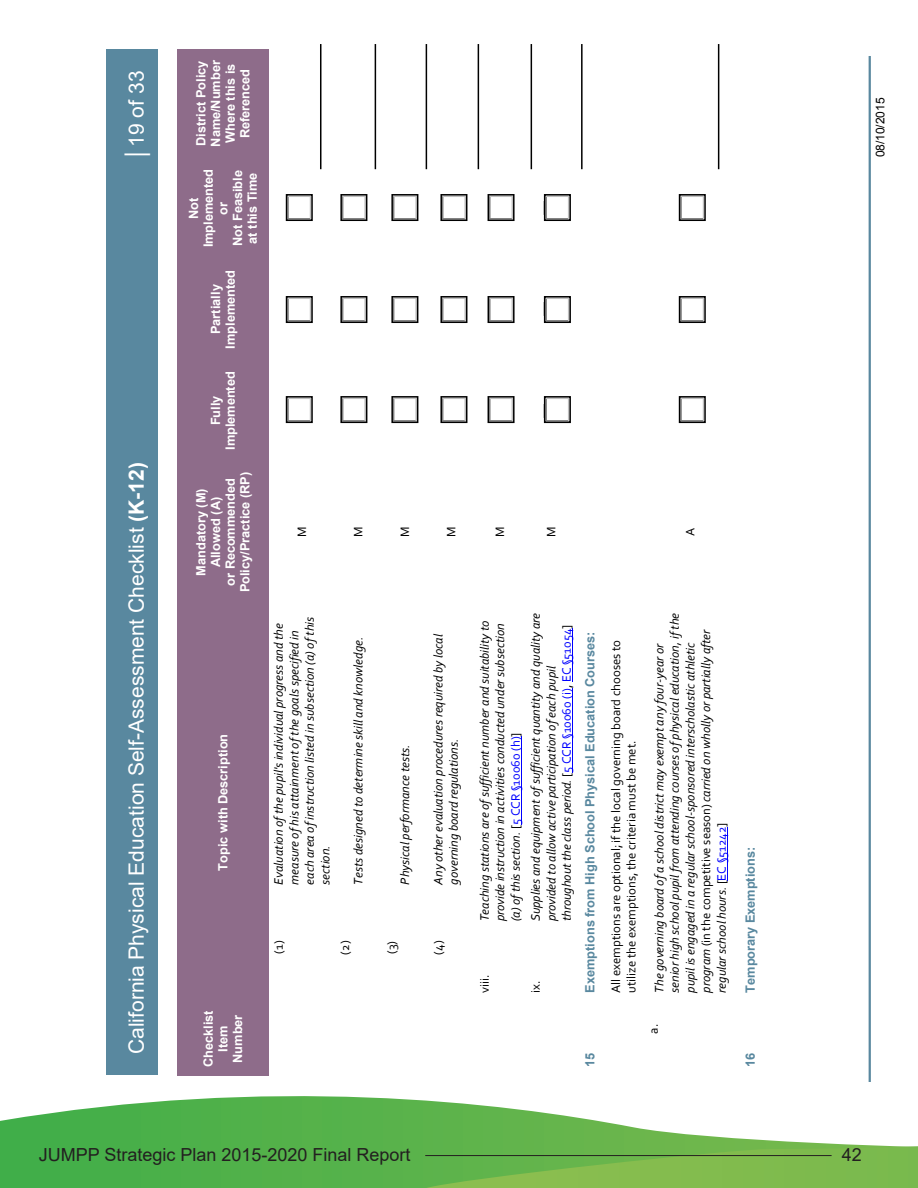
<style>
.page{position:relative;width:918px;height:1188px;background:#fff}
.page>*{position:absolute;margin:0;border:0;box-sizing:border-box;transform-origin:0 0}
.t1{font:21px "Arial";color:#fff}
.t2{font:18px "Arial";color:#231f20}
.t3{font:italic 12.75px/15.6px "Corbel";color:#000}
.t4{font:700 12.75px/14.7px "Arial";letter-spacing:-.005em;color:#fff;text-align:center}
.t5{font:12.75px/25.5px "Corbel";color:#000}
.t6{font:700 12.75px "Arial";letter-spacing:-.005em;color:#59889f}
.t7{font:12px "Arial";letter-spacing:-.005em;color:#000}
.s1{font-weight:700}
.s2{font-style:normal}
.s3{font-style:normal;color:#00f}
.s4{font-family:"Arial";font-weight:700;color:#59889f}
</style>
<div class="page">
<svg style="left:0;top:1096px;width:425px;height:92px;background:#5ab556"></svg>
<svg style="left:425px;top:1076px;width:493px;height:112px"></svg>
<hr style="left:425px;top:1155px;width:407px;height:1px;background:#231f20">
<div style="left:106px;top:58px;width:52px;height:1009px;background:#59889f"></div>
<div style="left:178px;top:1001px;width:90px;height:75px;background:#8e6c8a"></div>
<div style="left:178px;top:603px;width:90px;height:398px;background:#8e6c8a"></div>
<div style="left:178px;top:461px;width:90px;height:142px;background:#8e6c8a"></div>
<div style="left:178px;top:360px;width:90px;height:101px;background:#8e6c8a"></div>
<div style="left:178px;top:259px;width:90px;height:101px;background:#8e6c8a"></div>
<div style="left:178px;top:157px;width:90px;height:102px;background:#8e6c8a"></div>
<div style="left:178px;top:49px;width:90px;height:108px;background:#8e6c8a"></div>
<hr style="left:521px;top:737px;width:1px;height:88px;background:#00f">
<hr style="left:572px;top:688px;width:1px;height:85px;background:#00f">
<hr style="left:572px;top:629px;width:1px;height:53px;background:#00f">
<hr style="left:727px;top:827px;width:1px;height:54px;background:#00f">
<hr style="left:869px;top:56px;width:2px;height:1026px;background:#59889f">
<hr style="left:320px;top:44px;width:1px;height:125px;background:#000">
<hr style="left:375px;top:44px;width:1px;height:125px;background:#000">
<hr style="left:426px;top:44px;width:1px;height:125px;background:#000">
<hr style="left:478px;top:44px;width:1px;height:125px;background:#000">
<hr style="left:531px;top:44px;width:1px;height:125px;background:#000">
<hr style="left:581px;top:44px;width:2px;height:125px;background:#000">
<hr style="left:718px;top:44px;width:1px;height:125px;background:#000">
<svg style="left:309px;top:399px;width:1px;height:21px"></svg>
<div style="left:286px;top:396px;width:27px;height:27px;border:2px solid #000"></div>
<svg style="left:309px;top:299px;width:1px;height:21px"></svg>
<div style="left:286px;top:296px;width:27px;height:27px;border:2px solid #000"></div>
<svg style="left:309px;top:197px;width:1px;height:21px"></svg>
<div style="left:286px;top:194px;width:27px;height:27px;border:2px solid #000"></div>
<svg style="left:343px;top:399px;width:1px;height:21px"></svg>
<div style="left:340px;top:396px;width:27px;height:27px;border:2px solid #000"></div>
<svg style="left:343px;top:299px;width:1px;height:21px"></svg>
<div style="left:340px;top:296px;width:27px;height:27px;border:2px solid #000"></div>
<svg style="left:343px;top:197px;width:1px;height:21px"></svg>
<div style="left:340px;top:194px;width:27px;height:27px;border:2px solid #000"></div>
<svg style="left:394px;top:399px;width:1px;height:21px"></svg>
<div style="left:391px;top:396px;width:27px;height:27px;border:2px solid #000"></div>
<svg style="left:394px;top:299px;width:1px;height:21px"></svg>
<div style="left:391px;top:296px;width:27px;height:27px;border:2px solid #000"></div>
<svg style="left:394px;top:197px;width:1px;height:21px"></svg>
<div style="left:391px;top:194px;width:27px;height:27px;border:2px solid #000"></div>
<svg style="left:443px;top:399px;width:1px;height:21px"></svg>
<div style="left:440px;top:396px;width:27px;height:27px;border:2px solid #000"></div>
<svg style="left:443px;top:299px;width:1px;height:21px"></svg>
<div style="left:440px;top:296px;width:27px;height:27px;border:2px solid #000"></div>
<svg style="left:443px;top:197px;width:1px;height:21px"></svg>
<div style="left:440px;top:194px;width:27px;height:27px;border:2px solid #000"></div>
<svg style="left:511px;top:399px;width:1px;height:21px"></svg>
<div style="left:488px;top:396px;width:27px;height:27px;border:2px solid #000"></div>
<svg style="left:511px;top:299px;width:1px;height:21px"></svg>
<div style="left:488px;top:296px;width:27px;height:27px;border:2px solid #000"></div>
<svg style="left:511px;top:197px;width:1px;height:21px"></svg>
<div style="left:488px;top:194px;width:27px;height:27px;border:2px solid #000"></div>
<div style="left:544px;top:396px;width:27px;height:27px;border:2px solid #000"></div>
<div style="left:544px;top:296px;width:27px;height:27px;border:2px solid #000"></div>
<div style="left:544px;top:194px;width:27px;height:27px;border:2px solid #000"></div>
<svg style="left:702px;top:399px;width:1px;height:21px"></svg>
<div style="left:679px;top:396px;width:27px;height:27px;border:2px solid #000"></div>
<svg style="left:702px;top:299px;width:1px;height:21px"></svg>
<div style="left:679px;top:296px;width:27px;height:27px;border:2px solid #000"></div>
<svg style="left:702px;top:197px;width:1px;height:21px"></svg>
<div style="left:679px;top:194px;width:27px;height:27px;border:2px solid #000"></div>
<p class="t1" style="left:123px;top:160px;width:91px;rotate:-90deg">│19 of 33</p>
<p class="t1" style="left:122px;top:1054px;width:593px;rotate:-90deg">California Physical Education Self-Assessment Checklist <span class="s1">(K-12)</span></p>
<p class="t4" style="left:194px;top:147px;width:88px;rotate:-90deg">District Policy<br>Name/Number<br>Where this is<br>Referenced</p>
<p class="t4" style="left:187px;top:247px;width:80px;rotate:-90deg">Not<br>Implemented or<br>Not Feasible at this Time</p>
<p class="t4" style="left:209px;top:349px;width:80px;rotate:-90deg">Partially<br>Implemented</p>
<p class="t4" style="left:209px;top:450px;width:80px;rotate:-90deg">Fully<br>Implemented</p>
<p class="t4" style="left:194px;top:592px;width:122px;rotate:-90deg">Mandatory (M)<br>Allowed (A)<br>or Recommended<br>Policy/Practice (RP)</p>
<p class="t4" style="left:216px;top:871px;width:138px;rotate:-90deg">Topic with Description</p>
<p class="t5" style="left:289px;top:537px;width:12px;rotate:-90deg">M</p>
<p class="t3" style="left:270px;top:885px;width:269px;rotate:-90deg">Evaluation of the pupil's individual progress and the measure of his attainment of the goals specified in each area of instruction listed in subsection (a) of this section.</p>
<p class="t5" style="left:345px;top:537px;width:12px;rotate:-90deg">M</p>
<p class="t3" style="left:350px;top:885px;width:249px;rotate:-90deg">Tests designed to determine skill and knowledge.</p>
<p class="t5" style="left:265px;top:954px;width:15px;rotate:-90deg">(1)</p>
<p class="t5" style="left:332px;top:955px;width:16px;rotate:-90deg">(2)</p>
<p class="t4" style="left:201px;top:1067px;width:58px;rotate:-90deg">Checklist<br>Item<br>Number</p>
<p class="t5" style="left:392px;top:537px;width:12px;rotate:-90deg">M</p>
<p class="t5" style="left:438px;top:537px;width:12px;rotate:-90deg">M</p>
<p class="t5" style="left:487px;top:537px;width:12px;rotate:-90deg">M</p>
<p class="t5" style="left:538px;top:537px;width:12px;rotate:-90deg">M</p>
<p class="t5" style="left:677px;top:536px;width:10px;rotate:-90deg">A</p>
<p class="t3" style="left:397px;top:885px;width:142px;rotate:-90deg">Physical performance tests.</p>
<p class="t5" style="left:378px;top:954px;width:15px;rotate:-90deg">(3)</p>
<p class="t3" style="left:430px;top:885px;width:252px;rotate:-90deg">Any other evaluation procedures required by local governing board regulations.</p>
<p class="t5" style="left:425px;top:955px;width:16px;rotate:-90deg">(4)</p>
<p class="t3" style="left:527px;top:921px;width:310px;rotate:-90deg">Supplies and equipment of sufficient quantity and quality are provided to allow active participation of each pupil throughout the class period. <span class="s2">[</span><span class="s3">5 CCR §10060 (i)</span><span class="s2">,</span> <span class="s3">EC §51054</span><span class="s2">]</span></p>
<p class="t3" style="left:476px;top:921px;width:302px;rotate:-90deg">Teaching stations are of sufficient number and suitability to provide instruction in activities conducted under subsection (a) of this section. <span class="s2">[</span><span class="s3">5 CCR §10060 (h)</span><span class="s2">]</span></p>
<p class="t5" style="left:472px;top:993px;width:19px;rotate:-90deg">viii.</p>
<p class="t5" style="left:522px;top:993px;width:14px;rotate:-90deg">ix.</p>
<p class="t5" style="left:577px;top:993px;width:363px;rotate:-90deg"><span class="s4">Exemptions from High School Physical Education Courses:<br></span>All exemptions are optional; if the local governing board chooses to</p>
<p class="t5" style="left:618px;top:993px;width:253px;rotate:-90deg">utilize the exemptions, the criteria must be met.</p>
<p class="t6" style="left:581px;top:1067px;width:16px;rotate:-90deg">15</p>
<p class="t3" style="left:651px;top:993px;width:381px;rotate:-90deg">The governing board of a school district may exempt any four-year or senior high school pupil from attending courses of physical education, if the pupil is engaged in a regular school-sponsored interscholastic athletic program <span class="s2">(in the competitive season)</span> carried on wholly or partially after regular school hours. <span class="s2">[</span><span class="s3">EC §51242</span><span class="s2">]</span></p>
<p class="t5" style="left:641px;top:1034px;width:11px;rotate:-90deg">a.</p>
<p class="t6" style="left:741px;top:993px;width:147px;rotate:-90deg">Temporary Exemptions:</p>
<p class="t6" style="left:741px;top:1067px;width:16px;rotate:-90deg">16</p>
<p class="t7" style="left:872px;top:157px;width:61px;rotate:-90deg">08/10/2015</p>
<h2 class="t2" style="left:39px;top:1142px;width:373px">JUMPP Strategic Plan 2015-2020 Final Report</h2>
<h2 class="t2" style="left:842px;top:1142px;width:22px">42</h2>
</div>
